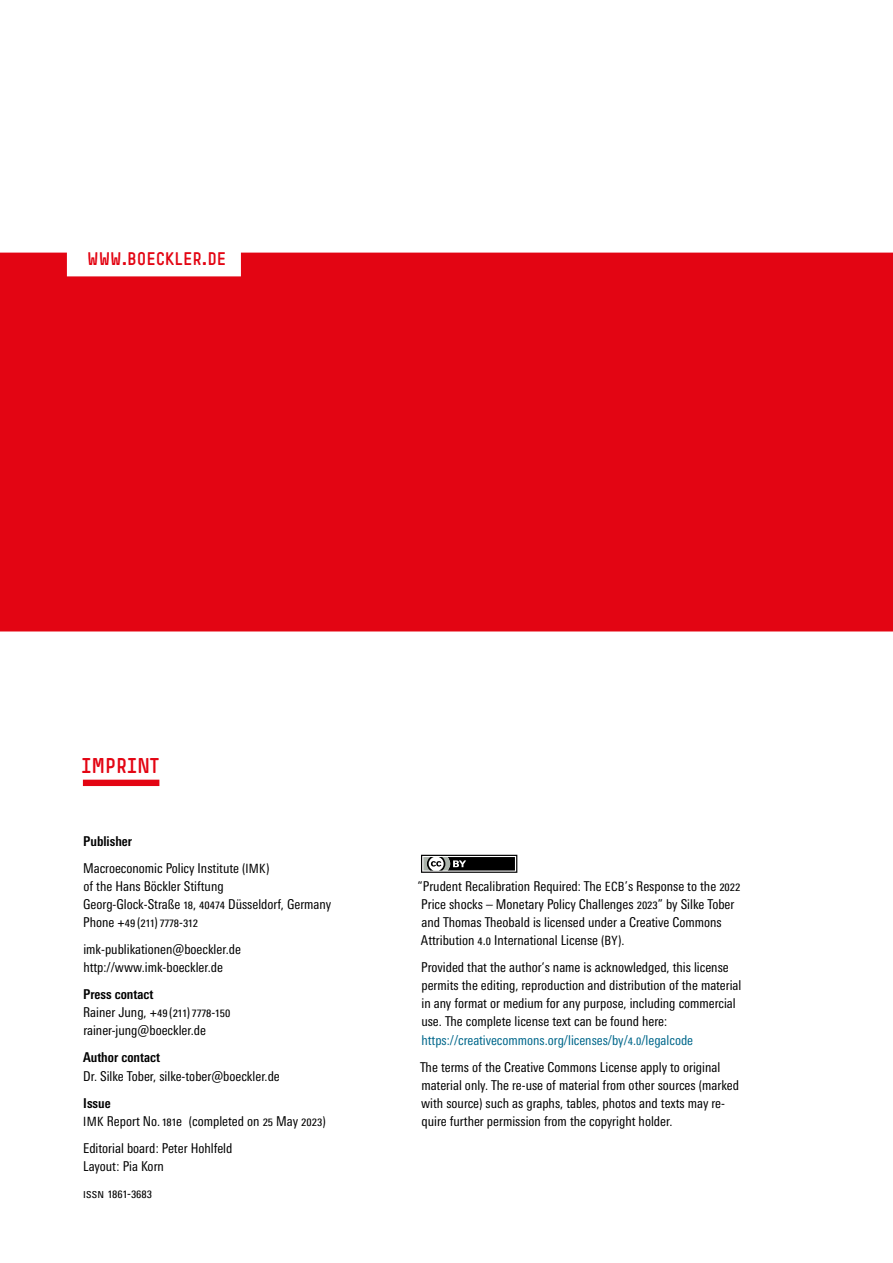
<style>
.page{position:relative;width:893px;height:1263px;background:#fff}
.page>*{position:absolute;margin:0;border:0;box-sizing:border-box;transform-origin:0 0}
.t1{font:21px "Simple HBS";color:#e30513}
.t2{font:18px "Simple HBS";color:#e30513}
.t3{font:condensed 13.5px/18px "Univers Next Pro";color:#000}
.t4{font:condensed 13.5px "Univers Next Pro";color:#00678b}
.t5{font:700 condensed 13.5px "Univers Next Pro";color:#000}
.s1{font-weight:700}
.s2{font-size:12.75px}
</style>
<div class="page">
<div style="left:0;top:253px;width:893px;height:378px;background:#e30513"></div>
<div style="left:83px;top:780px;width:76px;height:6px;background:#e30513"></div>
<svg style="left:421px;top:855px;width:96px;height:18px;background:#4d4d4d"></svg>
<h2 class="t2" style="left:87px;top:249px;width:141px">WWW.BOECKLER.DE</h2>
<h1 class="t1" style="left:82px;top:754px;width:79px">IMPRINT</h1>
<p class="t3" style="left:83px;top:827px;width:188px;line-height:27.2px"><span class="s1">Publisher<br></span>Macroeconomic Policy Institute (<span class="s2">IMK</span>)</p>
<p class="t3" style="left:83px;top:877px;width:250px">of the Hans Böckler Stiftung<br>Georg-Glock-Straße 18, 40474 Düsseldorf, Germany<br>Phone +49(211)7778-312</p>
<p class="t3" style="left:83px;top:940px;width:159px">imk-publikationen@boeckler.de http://www.imk-boeckler.de</p>
<p class="t5" style="left:83px;top:986px;width:72px">Press contact</p>
<p class="t3" style="left:83px;top:1003px;width:149px">Rainer Jung, +49(211)7778-150 rainer-jung@boeckler.de</p>
<p class="t5" style="left:83px;top:1050px;width:78px">Author contact</p>
<p class="t3" style="left:83px;top:1067px;width:198px">Dr. Silke Tober, silke-tober@boeckler.de</p>
<p class="t3" style="left:83px;top:1094px;width:244px"><span class="s1">Issue<br></span><span class="s2">IMK</span> Report No.181e (completed on 25 May 2023)</p>
<p class="t3" style="left:83px;top:1139px;width:151px">Editorial board: Peter Hohlfeld<br>Layout: Pia Korn</p>
<p class="t3" style="left:83px;top:1184px;width:71px"><span class="s2">ISSN</span> 1861-3683</p>
<p class="t3" style="left:418px;top:877px;width:324px">“Prudent Recalibration Required: The <span class="s2">ECB</span>’s Response to the 2022<br>Price shocks – Monetary Policy Challenges 2023” by Silke Tober and Thomas Theobald is licensed under a Creative Commons Attribution 4.0 International License (<span class="s2">BY</span>).</p>
<p class="t3" style="left:421px;top:958px;width:322px">Provided that the author‘s name is acknowledged, this license permits the editing, reproduction and distribution of the material in any format or medium for any purpose, including commercial use. The complete license text can be found here:</p>
<p class="t4" style="left:421px;top:1032px;width:273px">https://creativecommons.org/licenses/by/4.0/legalcode</p>
<p class="t3" style="left:420px;top:1058px;width:320px">The terms of the Creative Commons License apply to original material only. The re-use of material from other sources (marked with source) such as graphs, tables, photos and texts may re&shy;quire further permission from the copyright holder.</p>
</div>
